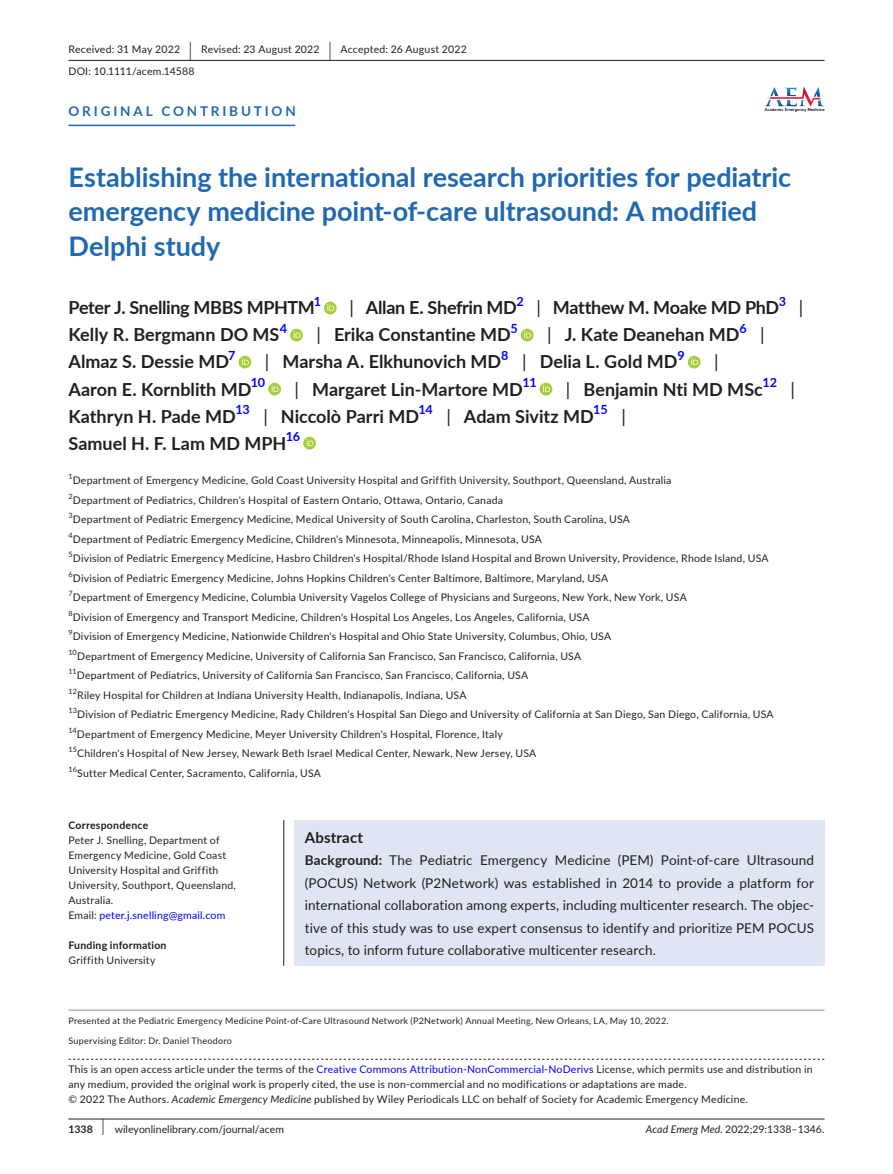
<style>
.page{position:relative;width:893px;height:1174px;background:#fff}
.page>*{position:absolute;margin:0;border:0;box-sizing:border-box;transform-origin:0 0}
.t1{font:700 27px/34.5px "Lato";color:#2069b1}
.t2{font:700 18px/27px "Lato";color:#231f20}
.t3{font:700 18px "Lato";letter-spacing:-.02em;color:#231f20}
.t4{font:18px "Lato";color:#231f20}
.t5{font:700 15px "Lato";letter-spacing:.015em;color:#231f20}
.t6{font:13.5px/22.5px "Lato";letter-spacing:.01em;color:#231f20;text-align:justify}
.t7{font:700 13.5px "Lato";letter-spacing:.21em;color:#2069b1}
.t8{font:700 12.6px "Lato";color:#00f}
.t9{font:10.5px/19.5px "Lato";letter-spacing:.02em;color:#231f20}
.t10{font:10.5px "Lato";color:#231f20}
.t11{font:700 10.5px "Lato";letter-spacing:.02em;color:#231f20}
.t12{font:9px/19.5px "Lato";letter-spacing:.025em;color:#231f20}
.s1{font-size:19.65px}
.s2{font-weight:400}
.s3{color:#00f}
.s4{font-weight:700}
.s5{font-style:italic}
.s6{font-size:17.4px}
</style>
<div class="page">
<hr style="left:68px;top:1118px;width:756px;height:1px;background:#231f20">
<svg style="left:764px;top:86px;width:60px;height:26px"></svg>
<hr style="left:68px;top:60px;width:756px;height:1px;background:#231f20">
<hr style="left:68px;top:125px;width:227px;height:1px;background:#2069b1">
<div style="left:324px;top:302px;width:13px;height:12px;background:#a5cd39;border-radius:50%"></div>
<svg style="left:327px;top:304px;width:7px;height:7px"></svg>
<svg style="left:290px;top:329px;width:13px;height:12px"></svg>
<svg style="left:294px;top:331px;width:6px;height:7px"></svg>
<div style="left:521px;top:329px;width:13px;height:12px;background:#a5cd39;border-radius:50%"></div>
<svg style="left:524px;top:331px;width:7px;height:7px"></svg>
<div style="left:239px;top:356px;width:12px;height:12px;background:#a5cd39;border-radius:50%"></div>
<svg style="left:242px;top:358px;width:7px;height:7px"></svg>
<div style="left:688px;top:356px;width:12px;height:12px;background:#a5cd39;border-radius:50%"></div>
<svg style="left:691px;top:358px;width:7px;height:7px"></svg>
<svg style="left:268px;top:383px;width:13px;height:12px"></svg>
<svg style="left:272px;top:385px;width:7px;height:7px"></svg>
<div style="left:540px;top:383px;width:12px;height:12px;background:#a5cd39;border-radius:50%"></div>
<svg style="left:543px;top:385px;width:7px;height:7px"></svg>
<svg style="left:303px;top:437px;width:13px;height:12px"></svg>
<svg style="left:307px;top:439px;width:7px;height:7px"></svg>
<svg style="left:68px;top:1058px;width:756px;height:1px"></svg>
<hr style="left:68px;top:1009px;width:756px;height:1px;background:#939598">
<div style="left:294px;top:820px;width:530px;height:145px;background:#dfe5f2"></div>
<hr style="left:283px;top:820px;width:1px;height:145px;background:#231f20">
<p class="t9" style="left:68px;top:38px;width:400px;line-height:21.8px">Received: 31 May 2022 <span class="s1">|</span> Revised: 23 August 2022 <span class="s1">|</span> Accepted: 26 August 2022<br>DOI: 10.1111/acem.14588</p>
<p class="t7" style="left:68px;top:101px;width:229px">ORIGINAL CONTRIBUTION</p>
<h1 class="t1" style="left:68px;top:159px;width:724px">Establishing the international research priorities for pediatric emergency medicine point-of-care ultrasound: A modified<br>Delphi study</h1>
<h2 class="t3" style="left:68px;top:295px;width:248px">Peter J. Snelling MBBS MPHTM</h2>
<p class="t8" style="left:314px;top:292px;width:9px">1</p>
<h2 class="t3" style="left:349px;top:295px;width:169px"><span class="s2">|</span> Allan E. Shefrin MD</h2>
<p class="t8" style="left:516px;top:292px;width:9px">2</p>
<h2 class="t3" style="left:537px;top:295px;width:244px"><span class="s2">|</span> Matthew M. Moake MD PhD</h2>
<p class="t8" style="left:779px;top:292px;width:9px">3</p>
<h2 class="t4" style="left:799px;top:295px;width:6px">|</h2>
<h2 class="t2" style="left:68px;top:321px;width:213px">Kelly R. Bergmann DO MS</h2>
<p class="t8" style="left:280px;top:319px;width:9px">4</p>
<h2 class="t2" style="left:316px;top:321px;width:196px"><span class="s2">|</span> Erika Constantine MD</h2>
<p class="t8" style="left:510px;top:319px;width:9px">5</p>
<h2 class="t2" style="left:547px;top:321px;width:194px"><span class="s2">|</span> J. Kate Deanehan MD</h2>
<p class="t8" style="left:739px;top:319px;width:9px">6</p>
<h2 class="t4" style="left:760px;top:322px;width:6px">|</h2>
<h2 class="t2" style="left:68px;top:348px;width:162px">Almaz S. Dessie MD</h2>
<p class="t8" style="left:228px;top:346px;width:9px">7</p>
<h2 class="t2" style="left:265px;top:348px;width:238px"><span class="s2">|</span> Marsha A. Elkhunovich MD</h2>
<p class="t8" style="left:501px;top:346px;width:9px">8</p>
<h2 class="t2" style="left:522px;top:348px;width:157px"><span class="s2">|</span> Delia L. Gold MD</h2>
<p class="t8" style="left:677px;top:346px;width:9px">9</p>
<h2 class="t4" style="left:714px;top:349px;width:6px">|</h2>
<h2 class="t2" style="left:68px;top:375px;width:184px">Aaron E. Kornblith MD</h2>
<p class="t8" style="left:251px;top:373px;width:16px">10</p>
<h2 class="t2" style="left:294px;top:375px;width:230px"><span class="s2">|</span> Margaret Lin-Martore MD</h2>
<p class="t8" style="left:522px;top:373px;width:16px">11</p>
<h2 class="t2" style="left:566px;top:375px;width:198px"><span class="s2">|</span> Benjamin Nti MD MSc</h2>
<p class="t8" style="left:762px;top:373px;width:16px">12</p>
<h2 class="t4" style="left:790px;top:376px;width:6px">|</h2>
<h2 class="t2" style="left:68px;top:402px;width:559px">Kathryn H. Pade MD<sup>13</sup> <span class="s2">|</span> Niccolò Parri MD<sup>14</sup> <span class="s2">|</span> Adam Sivitz MD<sup>15</sup> <span class="s2">|<br></span>Samuel H. F. Lam MD MPH<sup>16</sup></h2>
<p class="t9" style="left:68px;top:470px;width:707px"><sup>1</sup>Department of Emergency Medicine, Gold Coast University Hospital and Griffith University, Southport, Queensland, Australia<br><sup>2</sup>Department of Pediatrics, Children's Hospital of Eastern Ontario, Ottawa, Ontario, Canada<br><sup>3</sup>Department of Pediatric Emergency Medicine, Medical University of South Carolina, Charleston, South Carolina, USA<br><sup>4</sup>Department of Pediatric Emergency Medicine, Children's Minnesota, Minneapolis, Minnesota, USA<br><sup>5</sup>Division of Pediatric Emergency Medicine, Hasbro Children's Hospital/Rhode Island Hospital and Brown University, Providence, Rhode Island, USA <sup>6</sup>Division of Pediatric Emergency Medicine, Johns Hopkins Children's Center Baltimore, Baltimore, Maryland, USA<br><sup>7</sup>Department of Emergency Medicine, Columbia University Vagelos College of Physicians and Surgeons, New York, New York, USA<br><sup>8</sup>Division of Emergency and Transport Medicine, Children's Hospital Los Angeles, Los Angeles, California, USA<br><sup>9</sup>Division of Emergency Medicine, Nationwide Children's Hospital and Ohio State University, Columbus, Ohio, USA<br><sup>10</sup>Department of Emergency Medicine, University of California San Francisco, San Francisco, California, USA<br><sup>11</sup>Department of Pediatrics, University of California San Francisco, San Francisco, California, USA<br><sup>12</sup>Riley Hospital for Children at Indiana University Health, Indianapolis, Indiana, USA<br><sup>13</sup>Division of Pediatric Emergency Medicine, Rady Children's Hospital San Diego and University of California at San Diego, San Diego, California, USA <sup>14</sup>Department of Emergency Medicine, Meyer University Children's Hospital, Florence, Italy<br><sup>15</sup>Children's Hospital of New Jersey, Newark Beth Israel Medical Center, Newark, New Jersey, USA<br><sup>16</sup>Sutter Medical Center, Sacramento, California, USA</p>
<p class="t11" style="left:68px;top:817px;width:81px">Correspondence</p>
<p class="t9" style="left:68px;top:832px;width:169px;line-height:15px">Peter J. Snelling, Department of<br>Emergency Medicine, Gold Coast<br>University Hospital and Griffith<br>University, Southport, Queensland,<br>Australia.<br>Email: <span class="s3">peter.j.snelling@gmail.com</span></p>
<p class="t11" style="left:68px;top:937px;width:100px">Funding information</p>
<p class="t9" style="left:68px;top:949px;width:89px">Griffith University</p>
<h3 class="t5" style="left:305px;top:826px;width:60px">Abstract</h3>
<p class="t6" style="left:305px;top:848px;width:511px"><span class="s4">Background:</span> The Pediatric Emergency Medicine (PEM) Point-of-care Ultrasound (POCUS) Network (P2Network) was established in 2014 to provide a platform for international collaboration among experts, including multicenter research. The objec&shy;tive of this study was to use expert consensus to identify and prioritize PEM POCUS topics, to inform future collaborative multicenter research.</p>
<p class="t12" style="left:68px;top:1010px;width:602px">Presented at the Pediatric Emergency Medicine Point-of-Care Ultrasound Network (P2Network) Annual Meeting, New Orleans, LA, May 10, 2022.<br>Supervising Editor: Dr. Daniel Theodoro</p>
<p class="t9" style="left:68px;top:1061px;width:746px;line-height:15px">This is an open access article under the terms of the <span class="s3">Creative Commons Attribution-NonCommercial-NoDerivs</span> License, which permits use and distribution in any medium, provided the original work is properly cited, the use is non-commercial and no modifications or adaptations are made.<br>© 2022 The Authors. <span class="s5">Academic Emergency Medicine</span> published by Wiley Periodicals LLC on behalf of Society for Academic Emergency Medicine.</p>
<p class="t10" style="left:68px;top:1121px;width:217px"><span class="s4">1338</span> <span class="s6">|</span> wileyonlinelibrary.com/journal/acem</p>
<p class="t10" style="left:646px;top:1121px;width:180px"><span class="s5">Acad Emerg Med.</span> 2022;29:1338–1346.</p>
</div>
